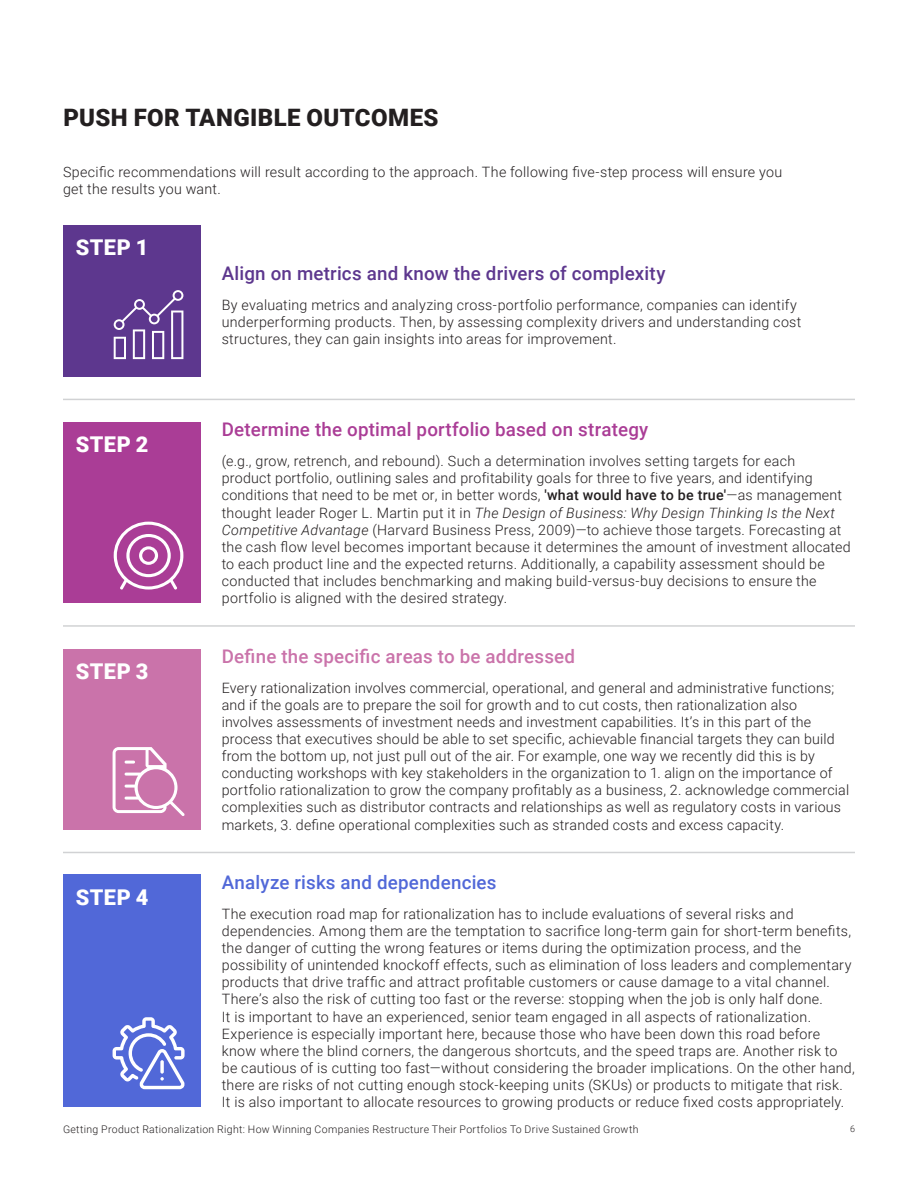
<style>
.page{position:relative;width:918px;height:1188px;background:#fff}
.page>*{position:absolute;margin:0;border:0;box-sizing:border-box;transform-origin:0 0}
.Subheading_2{font:900 24px "Roboto";letter-spacing:.02em;color:#231f20}
.Heading_2{font:900 21.75px "Roboto";letter-spacing:.02em;color:#fff}
.Body{font:500 18.75px "Roboto";letter-spacing:.01em;color:#5d378e}
.Body-2{font:500 18.75px "Roboto";letter-spacing:.01em;color:#aa3d96}
.Body-3{font:500 18.75px "Roboto";letter-spacing:.01em;color:#ca73aa}
.Body-4{font:500 18.75px "Roboto";letter-spacing:.01em;color:#5168d8}
.Body-5{font:300 14.25px/17.1px "Roboto";letter-spacing:.015em;color:#231f20}
.t1{font:300 10.5px "Roboto";letter-spacing:.03em;color:#231f20}
.t2{font:300 9px "Roboto";color:#231f20}
.s1{font-weight:500}
.s2{font-style:italic}
</style>
<div class="page">
<div style="left:63px;top:225px;width:138px;height:152px;background:#5d378e"></div>
<div style="left:63px;top:422px;width:138px;height:181px;background:#aa3d96"></div>
<div style="left:63px;top:649px;width:138px;height:181px;background:#ca73aa"></div>
<div style="left:63px;top:875px;width:138px;height:232px;background:#5168d8"></div>
<hr style="left:63px;top:399px;width:792px;height:1px;background:#d1d2d4">
<hr style="left:63px;top:625px;width:792px;height:2px;background:#d1d2d4">
<hr style="left:63px;top:852px;width:792px;height:1px;background:#d1d2d4">
<svg style="left:114px;top:290px;width:69px;height:69px"></svg>
<svg style="left:114px;top:522px;width:69px;height:68px"></svg>
<svg style="left:113px;top:747px;width:72px;height:69px"></svg>
<svg style="left:113px;top:1017px;width:72px;height:72px"></svg>
<p class="Subheading_2" style="left:63px;top:101px;width:377px">PUSH FOR TANGIBLE OUTCOMES</p>
<p class="Body-5" style="left:63px;top:163px;width:721px">Specific recommendations will result according to the approach. The following five-step process will ensure you get the results you want.</p>
<p class="Heading_2" style="left:76px;top:232px;width:74px">STEP 1</p>
<p class="Heading_2" style="left:76px;top:429px;width:74px">STEP 2</p>
<p class="Heading_2" style="left:76px;top:656px;width:74px">STEP 3</p>
<p class="Heading_2" style="left:76px;top:882px;width:74px">STEP 4</p>
<p class="Body" style="left:222px;top:260px;width:445px">Align on metrics and know the drivers of complexity</p>
<p class="Body-5" style="left:222px;top:296px;width:581px">By evaluating metrics and analyzing cross-portfolio performance, companies can identify underperforming products. Then, by assessing complexity drivers and understanding cost structures, they can gain insights into areas for improvement.</p>
<p class="Body-2" style="left:222px;top:417px;width:428px">Determine the optimal portfolio based on strategy</p>
<p class="Body-5" style="left:222px;top:452px;width:630px">(e.g., grow, retrench, and rebound). Such a determination involves setting targets for each<br>product portfolio, outlining sales and profitability goals for three to five years, and identifying conditions that need to be met or, in better words, <span class="s1">'what would have to be true'</span>—as management thought leader Roger L. Martin put it in <span class="s2">The Design of Business: Why Design Thinking Is the Next Competitive Advantage</span> (Harvard Business Press, 2009)—to achieve those targets. Forecasting at the cash flow level becomes important because it determines the amount of investment allocated to each product line and the expected returns. Additionally, a capability assessment should be conducted that includes benchmarking and making build-versus-buy decisions to ensure the portfolio is aligned with the desired strategy.</p>
<p class="Body-3" style="left:222px;top:643px;width:355px">Define the specific areas to be addressed</p>
<p class="Body-5" style="left:222px;top:679px;width:629px">Every rationalization involves commercial, operational, and general and administrative functions; and if the goals are to prepare the soil for growth and to cut costs, then rationalization also involves assessments of investment needs and investment capabilities. It’s in this part of the process that executives should be able to set specific, achievable financial targets they can build from the bottom up, not just pull out of the air. For example, one way we recently did this is by conducting workshops with key stakeholders in the organization to 1. align on the importance of portfolio rationalization to grow the company profitably as a business, 2. acknowledge commercial complexities such as distributor contracts and relationships as well as regulatory costs in various markets, 3. define operational complexities such as stranded costs and excess capacity.</p>
<p class="Body-4" style="left:222px;top:869px;width:276px">Analyze risks and dependencies</p>
<p class="Body-5" style="left:222px;top:905px;width:635px">The execution road map for rationalization has to include evaluations of several risks and dependencies. Among them are the temptation to sacrifice long-term gain for short-term benefits, the danger of cutting the wrong features or items during the optimization process, and the possibility of unintended knockoff effects, such as elimination of loss leaders and complementary products that drive traffic and attract profitable customers or cause damage to a vital channel.<br>There’s also the risk of cutting too fast or the reverse: stopping when the job is only half done.<br>It is important to have an experienced, senior team engaged in all aspects of rationalization.<br>Experience is especially important here, because those who have been down this road before know where the blind corners, the dangerous shortcuts, and the speed traps are. Another risk to be cautious of is cutting too fast—without considering the broader implications. On the other hand, there are risks of not cutting enough stock-keeping units (SKUs) or products to mitigate that risk.<br>It is also important to allocate resources to growing products or reduce fixed costs appropriately.</p>
<p class="t1" style="left:63px;top:1122px;width:577px">Getting Product Rationalization Right: How Winning Companies Restructure Their Portfolios To Drive Sustained Growth</p>
<p class="t2" style="left:850px;top:1122px;width:6px">6</p>
</div>
